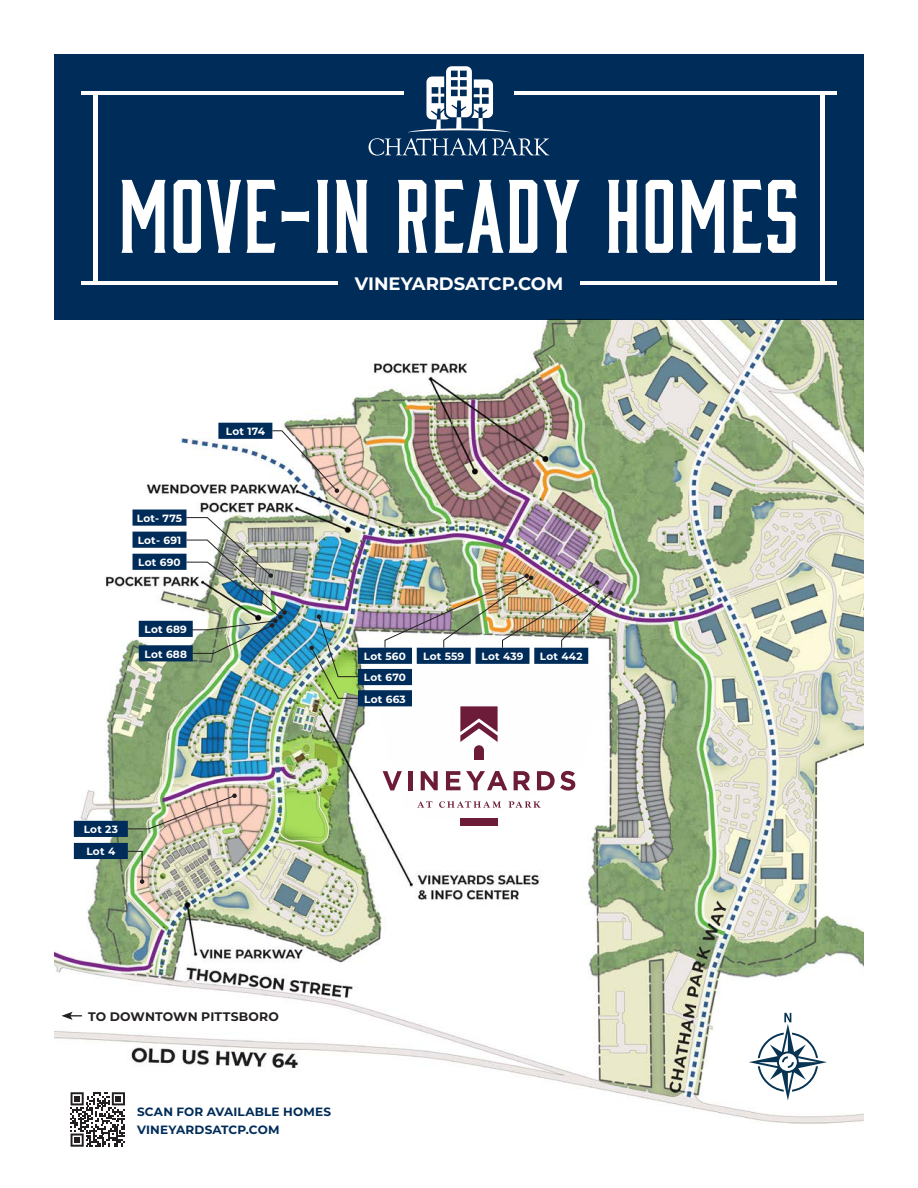
<style>
.page{position:relative;width:918px;height:1188px;background:#fff}
.page>*{position:absolute;margin:0;border:0;box-sizing:border-box;transform-origin:0 0}
.BUILDERS{font:96px "Bourbon";letter-spacing:.02em;color:#fff}
.t1{font:700 18px "Montserrat";color:#fff}
.BUILDERS-2{font:700 12.45px "Montserrat";letter-spacing:.01em;color:#231f20}
.t2{font:700 12px "Montserrat";letter-spacing:.02em;color:#002c59}
.BUILDERS-3{font:700 10.5px "Montserrat";letter-spacing:.02em;color:#fff}
</style>
<div class="page">
<img style="left:54px;top:319px;width:810px;height:805px">
<svg style="left:749px;top:1013px;width:78px;height:88px"></svg>
<svg style="left:61px;top:1012px;width:21px;height:8px"></svg>
<div style="left:54px;top:54px;width:810px;height:265px;background:#002c59"></div>
<div style="left:93px;top:92px;width:5px;height:191px;background:#fff"></div>
<hr style="left:81px;top:281px;width:257px;height:4px;background:#fff">
<hr style="left:81px;top:91px;width:323px;height:4px;background:#fff">
<svg style="left:409px;top:66px;width:100px;height:66px"></svg>
<svg style="left:369px;top:138px;width:180px;height:18px"></svg>
<div style="left:820px;top:92px;width:5px;height:191px;background:#fff"></div>
<hr style="left:514px;top:91px;width:323px;height:4px;background:#fff">
<hr style="left:580px;top:281px;width:257px;height:4px;background:#fff">
<div style="left:66px;top:1089px;width:300px;height:61px;background:#fff;border-radius:3px"></div>
<div style="left:63px;top:1086px;width:306px;height:67px;border:6px solid #fff;border-radius:3px"></div>
<div style="left:66px;top:1088px;width:63px;height:63px;background:#fff"></div>
<svg style="left:71px;top:1092px;width:54px;height:55px"></svg>
<svg style="left:383px;top:771px;width:19px;height:19px"></svg>
<hr style="left:408px;top:771px;width:4px;height:19px;background:#6c1b38">
<svg style="left:421px;top:771px;width:17px;height:19px"></svg>
<svg style="left:446px;top:771px;width:61px;height:19px"></svg>
<svg style="left:514px;top:771px;width:16px;height:19px"></svg>
<svg style="left:537px;top:771px;width:38px;height:20px"></svg>
<svg style="left:417px;top:801px;width:15px;height:7px"></svg>
<svg style="left:439px;top:801px;width:62px;height:7px"></svg>
<svg style="left:509px;top:801px;width:32px;height:7px"></svg>
<div style="left:460px;top:819px;width:38px;height:7px;background:#6c1b38"></div>
<img style="left:217px;top:421px;width:122px;height:72px">
<img style="left:72px;top:794px;width:165px;height:90px">
<img style="left:309px;top:574px;width:304px;height:186px">
<img style="left:131px;top:508px;width:156px;height:155px">
<p class="BUILDERS" style="left:119px;top:157px;width:682px">MOVE-IN READY HOMES</p>
<p class="BUILDERS-3" style="left:137px;top:511px;width:47px">Lot- 775</p>
<p class="BUILDERS-3" style="left:138px;top:533px;width:45px">Lot- 691</p>
<p class="BUILDERS-3" style="left:138px;top:555px;width:44px">Lot 690</p>
<p class="BUILDERS-3" style="left:145px;top:622px;width:44px">Lot 689</p>
<p class="BUILDERS-3" style="left:144px;top:646px;width:44px">Lot 688</p>
<p class="BUILDERS-3" style="left:226px;top:424px;width:41px">Lot 174</p>
<p class="BUILDERS-3" style="left:84px;top:822px;width:36px">Lot 23</p>
<p class="BUILDERS-3" style="left:86px;top:844px;width:30px">Lot 4</p>
<p class="t1" style="left:355px;top:271px;width:210px">VINEYARDSATCP.COM</p>
<p class="BUILDERS-3" style="left:364px;top:649px;width:44px">Lot 560</p>
<p class="BUILDERS-3" style="left:364px;top:691px;width:43px">Lot 663</p>
<p class="BUILDERS-3" style="left:364px;top:670px;width:44px">Lot 670</p>
<p class="BUILDERS-3" style="left:423px;top:649px;width:43px">Lot 559</p>
<p class="BUILDERS-3" style="left:481px;top:649px;width:44px">Lot 439</p>
<p class="BUILDERS-3" style="left:540px;top:649px;width:44px">Lot 442</p>
<p class="BUILDERS-2" style="left:88px;top:1007px;width:192px">TO DOWNTOWN PITTSBORO</p>
<p class="t2" style="left:137px;top:1103px;width:196px">SCAN FOR AVAILABLE HOMES</p>
<p class="t2" style="left:137px;top:1121px;width:144px">VINEYARDSATCP.COM</p>
</div>
